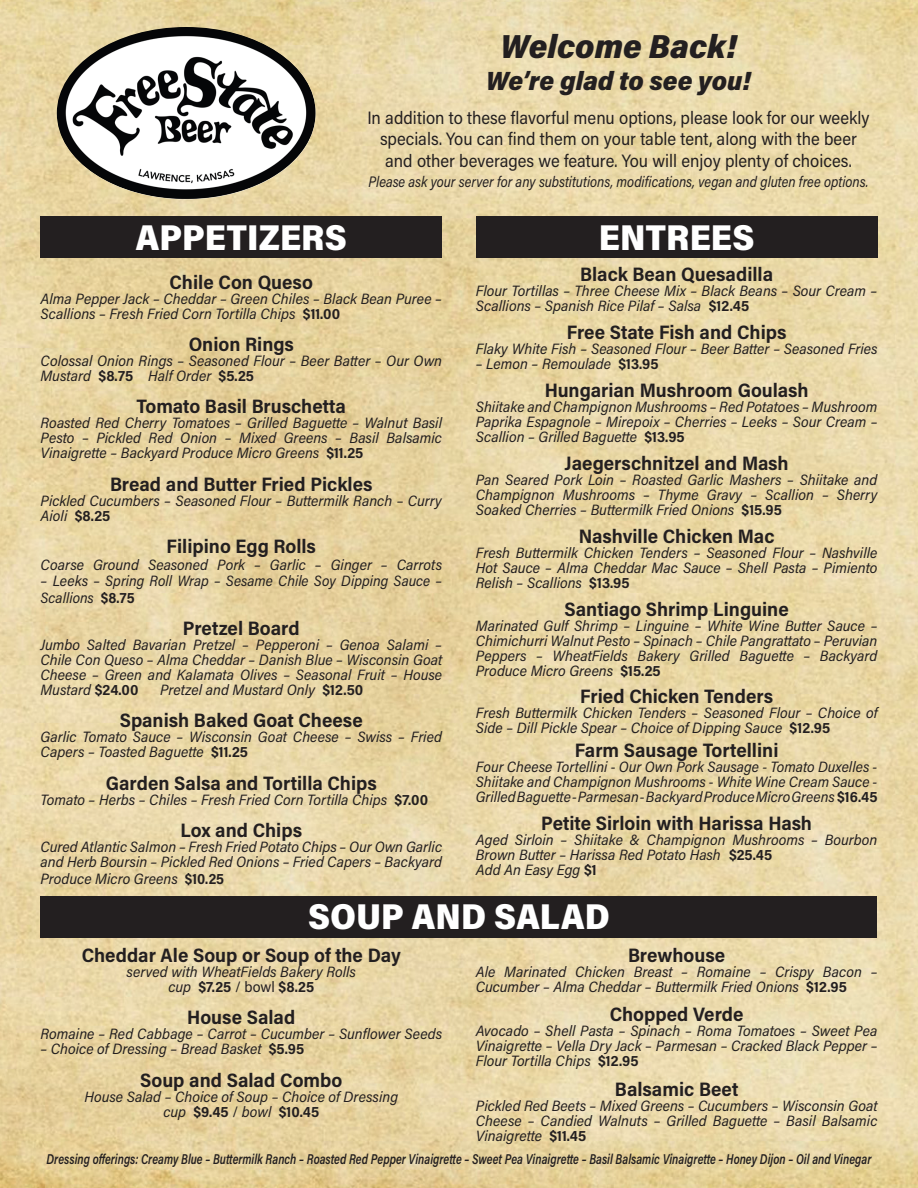
<style>
.page{position:relative;width:918px;height:1188px;background:#fff}
.page>*{position:absolute;margin:0;border:0;box-sizing:border-box;transform-origin:0 0}
.t1{font:900 36px "Acumin Pro Semi Cond";color:#fff}
.t2{font:italic 900 33.3px "Acumin Pro Semi Cond";letter-spacing:-.005em;color:#231f20}
.t3{font:italic 900 26.4px "Acumin Pro Semi Cond";letter-spacing:-.005em;color:#231f20}
.t4{font:700 19.5px "Acumin Pro Semi Cond";color:#231f20}
.t5{font:18px/21.6px "Acumin Pro Semi Cond";color:#231f20;text-align:center}
.t6{font:italic 15.3px "Acumin Pro Semi Cond";color:#231f20;scale:.9 1}
.t7{font:italic 15px/15px "Acumin Pro Semi Cond";color:#231f20}
.t8{font:700 15px "Acumin Pro Semi Cond";color:#231f20}
.t9{font:italic 600 14.25px "Acumin Pro Semi Cond";color:#231f20;scale:.8 1}
.s1{font-weight:700;font-style:normal}
.s2{font-weight:400;font-style:italic}
.s3{font-weight:400}
</style>
<div class="page">
<img style="left:0;top:0;width:918px;height:1188px">
<div style="left:476px;top:217px;width:402px;height:41px;background:#231f20"></div>
<div style="left:40px;top:896px;width:838px;height:41px;background:#231f20"></div>
<div style="left:40px;top:217px;width:402px;height:41px;background:#231f20"></div>
<img style="left:57px;top:27px;width:259px;height:172px">
<p class="t2" style="left:500px;top:23px;width:238px">Welcome Back!</p>
<p class="t3" style="left:486px;top:62px;width:266px">We’re glad to see you!</p>
<p class="t5" style="left:367px;top:106px;width:504px">In addition to these flavorful menu options, please look for our weekly specials. You can find them on your table tent, along with the beer and other beverages we feature. You will enjoy plenty of choices.</p>
<p class="t6" style="left:369px;top:171px;width:557px">Please ask your server for any substitutions, modifications, vegan and gluten free options.</p>
<p class="t1" style="left:599px;top:212px;width:157px">ENTREES</p>
<p class="t4" style="left:580px;top:261px;width:194px">Black Bean Quesadilla</p>
<p class="t7" style="left:476px;top:283px;width:403px">Flour Tortillas – Three Cheese Mix – Black Beans – Sour Cream –<br>Scallions – Spanish Rice Pilaf – Salsa <span class="s1">$12.45</span></p>
<p class="t4" style="left:567px;top:318px;width:221px">Free State Fish and Chips</p>
<p class="t7" style="left:476px;top:341px;width:403px">Flaky White Fish – Seasoned Flour – Beer Batter – Seasoned Fries</p>
<p class="t7" style="left:476px;top:356px;width:184px">– Lemon – Remoulade <span class="s1">$13.95</span></p>
<p class="t4" style="left:545px;top:376px;width:265px">Hungarian Mushroom Goulash</p>
<p class="t7" style="left:476px;top:398px;width:403px;text-align:justify">Shiitake and Champignon Mushrooms – Red Potatoes – Mushroom Paprika Espagnole – Mirepoix – Cherries – Leeks – Sour Cream – Scallion – Grilled Baguette <span class="s1">$13.95</span></p>
<p class="t4" style="left:565px;top:449px;width:226px">Jaegerschnitzel and Mash</p>
<p class="t7" style="left:476px;top:471px;width:403px;text-align:justify">Pan Seared Pork Loin – Roasted Garlic Mashers – Shiitake and Champignon Mushrooms – Thyme Gravy – Scallion – Sherry Soaked Cherries – Buttermilk Fried Onions <span class="s1">$15.95</span></p>
<p class="t4" style="left:579px;top:522px;width:197px">Nashville Chicken Mac</p>
<p class="t7" style="left:476px;top:544px;width:403px;text-align:justify">Fresh Buttermilk Chicken Tenders – Seasoned Flour – Nashville Hot Sauce – Alma Cheddar Mac Sauce – Shell Pasta – Pimiento Relish – Scallions <span class="s1">$13.95</span></p>
<p class="t4" style="left:565px;top:595px;width:226px">Santiago Shrimp Linguine</p>
<p class="t7" style="left:476px;top:617px;width:403px;text-align:justify">Marinated Gulf Shrimp – Linguine – White Wine Butter Sauce – Chimichurri Walnut Pesto – Spinach – Chile Pangrattato – Peruvian Peppers – WheatFields Bakery Grilled Baguette – Backyard Produce Micro Greens <span class="s1">$15.25</span></p>
<p class="t4" style="left:580px;top:683px;width:194px">Fried Chicken Tenders</p>
<p class="t7" style="left:476px;top:705px;width:403px">Fresh Buttermilk Chicken Tenders – Seasoned Flour – Choice of<br>Side – Dill Pickle Spear – Choice of Dipping Sauce <span class="s1">$12.95</span></p>
<p class="t4" style="left:575px;top:736px;width:205px">Farm Sausage Tortellini</p>
<p class="t7" style="left:476px;top:758px;width:403px;text-align:justify">Four Cheese Tortellini - Our Own Pork Sausage - Tomato Duxelles - Shiitake and Champignon Mushrooms - White Wine Cream Sauce - Grilled Baguette - Parmesan - Backyard Produce Micro Greens <span class="s1">$16.45</span></p>
<p class="t4" style="left:541px;top:809px;width:272px">Petite Sirloin with Harissa Hash</p>
<p class="t7" style="left:476px;top:831px;width:403px">Aged Sirloin – Shiitake &amp; Champignon Mushrooms – Bourbon<br>Brown Butter – Harissa Red Potato Hash <span class="s1">$25.45</span></p>
<p class="t7" style="left:476px;top:861px;width:122px">Add An Easy Egg <span class="s1">$1</span></p>
<p class="t1" style="left:136px;top:212px;width:213px">APPETIZERS</p>
<p class="t4" style="left:170px;top:268px;width:145px">Chile Con Queso</p>
<p class="t7" style="left:40px;top:290px;width:403px">Alma Pepper Jack – Cheddar – Green Chiles – Black Bean Puree –<br>Scallions – Fresh Fried Corn Tortilla Chips <span class="s1">$11.00</span></p>
<p class="t4" style="left:189px;top:330px;width:107px">Onion Rings</p>
<p class="t7" style="left:40px;top:353px;width:403px">Colossal Onion Rings – Seasoned Flour – Beer Batter – Our Own<br>Mustard <span class="s1">$8.75</span> Half Order <span class="s1">$5.25</span></p>
<p class="t4" style="left:137px;top:393px;width:211px">Tomato Basil Bruschetta</p>
<p class="t7" style="left:40px;top:415px;width:403px;text-align:justify">Roasted Red Cherry Tomatoes – Grilled Baguette – Walnut Basil Pesto – Pickled Red Onion – Mixed Greens – Basil Balsamic Vinaigrette – Backyard Produce Micro Greens <span class="s1">$11.25</span></p>
<p class="t4" style="left:110px;top:470px;width:264px">Bread and Butter Fried Pickles</p>
<p class="t7" style="left:40px;top:492px;width:403px">Pickled Cucumbers – Seasoned Flour – Buttermilk Ranch – Curry<br>Aioli <span class="s1">$8.25</span></p>
<p class="t4" style="left:167px;top:533px;width:151px">Filipino Egg Rolls</p>
<p class="t7" style="left:40px;top:556px;width:403px">Coarse Ground Seasoned Pork – Garlic – Ginger – Carrots</p>
<p class="t7" style="left:40px;top:573px;width:403px">– Leeks – Spring Roll Wrap – Sesame Chile Soy Dipping Sauce –</p>
<p class="t7" style="left:40px;top:589px;width:96px">Scallions <span class="s1">$8.75</span></p>
<p class="t4" style="left:183px;top:615px;width:118px">Pretzel Board</p>
<p class="t7" style="left:40px;top:637px;width:403px;text-align:justify">Jumbo Salted Bavarian Pretzel – Pepperoni – Genoa Salami – Chile Con Queso – Alma Cheddar – Danish Blue – Wisconsin Goat Cheese – Green and Kalamata Olives – Seasonal Fruit – House Mustard <span class="s1">$24.00</span></p>
<p class="t7" style="left:160px;top:682px;width:205px">Pretzel and Mustard Only <span class="s1">$12.50</span></p>
<p class="t4" style="left:120px;top:707px;width:245px">Spanish Baked Goat Cheese</p>
<p class="t7" style="left:40px;top:729px;width:403px">Garlic Tomato Sauce – Wisconsin Goat Cheese – Swiss – Fried<br>Capers – Toasted Baguette <span class="s1">$11.25</span></p>
<p class="t4" style="left:106px;top:769px;width:273px">Garden Salsa and Tortilla Chips</p>
<p class="t7" style="left:40px;top:791px;width:389px">Tomato – Herbs – Chiles – Fresh Fried Corn Tortilla Chips <span class="s1">$7.00</span></p>
<p class="t4" style="left:181px;top:817px;width:123px">Lox and Chips</p>
<p class="t7" style="left:40px;top:839px;width:403px">Cured Atlantic Salmon – Fresh Fried Potato Chips – Our Own Garlic and Herb Boursin – Pickled Red Onions – Fried Capers – Backyard</p>
<p class="t7" style="left:40px;top:870px;width:185px">Produce Micro Greens <span class="s1">$10.25</span></p>
<p class="t1" style="left:308px;top:891px;width:303px">SOUP AND SALAD</p>
<p class="t4" style="left:82px;top:941px;width:320px">Cheddar Ale Soup or Soup of the Day</p>
<p class="t7" style="left:127px;top:963px;width:231px">served with WheatFields Bakery Rolls</p>
<p class="t8" style="left:168px;top:976px;width:147px"><span class="s2">cup</span> $7.25 <span class="s3">/ bowl</span> $8.25</p>
<p class="t4" style="left:187px;top:1004px;width:110px">House Salad</p>
<p class="t7" style="left:40px;top:1026px;width:403px">Romaine – Red Cabbage – Carrot – Cucumber – Sunflower Seeds</p>
<p class="t7" style="left:40px;top:1041px;width:265px">– Choice of Dressing – Bread Basket <span class="s1">$5.95</span></p>
<p class="t4" style="left:140px;top:1066px;width:204px">Soup and Salad Combo</p>
<p class="t7" style="left:84px;top:1088px;width:315px">House Salad – Choice of Soup – Choice of Dressing</p>
<p class="t8" style="left:163px;top:1101px;width:157px"><span class="s2">cup</span> $9.45 <span class="s3">/</span> <span class="s2">bowl</span> $10.45</p>
<p class="t9" style="left:47px;top:1149px;width:1032px">Dressing offerings: Creamy Blue – Buttermilk Ranch – Roasted Red Pepper Vinaigrette – Sweet Pea Vinaigrette – Basil Balsamic Vinaigrette – Honey Dijon – Oil and Vinegar</p>
<p class="t4" style="left:628px;top:941px;width:99px">Brewhouse</p>
<p class="t7" style="left:476px;top:963px;width:403px">Ale Marinated Chicken Breast – Romaine – Crispy Bacon –<br>Cucumber – Alma Cheddar – Buttermilk Fried Onions <span class="s1">$12.95</span></p>
<p class="t4" style="left:610px;top:1001px;width:135px">Chopped Verde</p>
<p class="t7" style="left:476px;top:1023px;width:403px;text-align:justify">Avocado – Shell Pasta – Spinach – Roma Tomatoes – Sweet Pea Vinaigrette – Vella Dry Jack – Parmesan – Cracked Black Pepper – Flour Tortilla Chips <span class="s1">$12.95</span></p>
<p class="t4" style="left:615px;top:1075px;width:125px">Balsamic Beet</p>
<p class="t7" style="left:476px;top:1097px;width:403px;text-align:justify">Pickled Red Beets – Mixed Greens – Cucumbers – Wisconsin Goat Cheese – Candied Walnuts – Grilled Baguette – Basil Balsamic Vinaigrette <span class="s1">$11.45</span></p>
</div>
